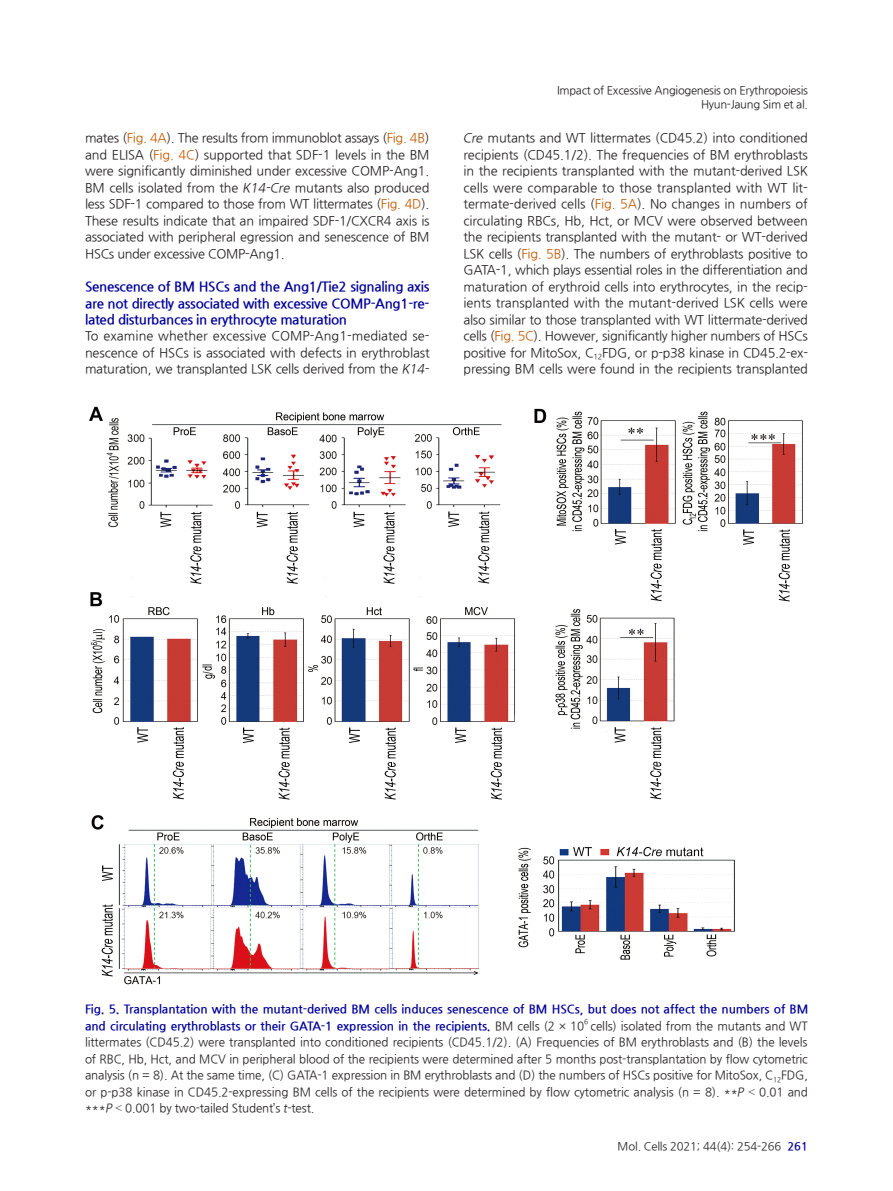
<style>
.page{position:relative;width:893px;height:1191px;background:#fff}
.page>*{position:absolute;margin:0;border:0;box-sizing:border-box;transform-origin:0 0}
.t1{font:700 13.5px/16.5px "Nanum Gothic";letter-spacing:-.025em;color:#00009a;text-align:justify}
.t2{font:12.75px/16.5px "Nanum Gothic";letter-spacing:-.015em;color:#231f20;text-align:justify}
.t3{font:12px/16.5px "Nanum Gothic";letter-spacing:-.005em;color:#231f20;text-align:justify}
.t4{font:700 12px/16.5px "Nanum Gothic";letter-spacing:-.01em;color:#00009a}
.t5{font:11.25px/13.5px "Nanum Gothic";letter-spacing:-.025em;color:#231f20;text-align:right}
.t6{font:7.05px "Nanum Gothic";color:#231f20}
.s1{color:#c35900}
.s2{font-style:italic}
.s3{font-weight:400;color:#231f20}
.s4{font-family:"Times New Roman"}
.s5{font-weight:700;color:#00009a}
</style>
<div class="page">
<img style="left:89px;top:406px;width:714px;height:579px">
<p class="t2" style="left:85px;top:130px;width:346px">mates (<span class="s1">Fig. 4A</span>). The results from immunoblot assays (<span class="s1">Fig. 4B</span>) and ELISA (<span class="s1">Fig. 4C</span>) supported that SDF-1 levels in the BM were significantly diminished under excessive COMP-Ang1.<br>BM cells isolated from the <span class="s2">K14-Cre</span> mutants also produced less SDF-1 compared to those from WT littermates (<span class="s1">Fig. 4D</span>).<br>These results indicate that an impaired SDF-1/CXCR4 axis is associated with peripheral egression and senescence of BM HSCs under excessive COMP-Ang1.</p>
<p class="t1" style="left:85px;top:279px;width:346px">Senescence of BM HSCs and the Ang1/Tie2 signaling axis are not directly associated with excessive COMP-Ang1-re&shy;lated disturbances in erythrocyte maturation</p>
<p class="t2" style="left:85px;top:328px;width:347px">To examine whether excessive COMP-Ang1-mediated se&shy;nescence of HSCs is associated with defects in erythroblast maturation, we transplanted LSK cells derived from the <span class="s2">K14-</span></p>
<p class="t5" style="left:557px;top:84px;width:252px">Impact of Excessive Angiogenesis on Erythropoiesis<br>Hyun-Jaung Sim et al.</p>
<p class="t2" style="left:463px;top:130px;width:347px"><span class="s2">Cre</span> mutants and WT littermates (CD45.2) into conditioned recipients (CD45.1/2). The frequencies of BM erythroblasts in the recipients transplanted with the mutant-derived LSK cells were comparable to those transplanted with WT lit&shy;termate-derived cells (<span class="s1">Fig. 5A</span>). No changes in numbers of circulating RBCs, Hb, Hct, or MCV were observed between the recipients transplanted with the mutant- or WT-derived LSK cells (<span class="s1">Fig. 5B</span>). The numbers of erythroblasts positive to GATA-1, which plays essential roles in the differentiation and maturation of erythroid cells into erythrocytes, in the recip&shy;ients transplanted with the mutant-derived LSK cells were also similar to those transplanted with WT littermate-derived cells (<span class="s1">Fig. 5C</span>). However, significantly higher numbers of HSCs positive for MitoSox, C<sub>12</sub>FDG, or p-p38 kinase in CD45.2-ex&shy;pressing BM cells were found in the recipients transplanted</p>
<p class="t4" style="left:85px;top:1001px;width:725px">Fig. 5. Transplantation with the mutant-derived BM cells induces senescence of BM HSCs, but does not affect the numbers of BM and circulating erythroblasts or their GATA-1 expression in the recipients. <span class="s3">BM cells (2 × 10</span></p>
<p class="t6" style="left:584px;top:1018px;width:6px">6</p>
<p class="t3" style="left:85px;top:1017px;width:724px;text-indent:505px">cells) isolated from the mutants and WT littermates (CD45.2) were transplanted into conditioned recipients (CD45.1/2). (A) Frequencies of BM erythroblasts and (B) the levels of RBC, Hb, Hct, and MCV in peripheral blood of the recipients were determined after 5 months post-transplantation by flow cytometric analysis (n = 8). At the same time, (C) GATA-1 expression in BM erythroblasts and (D) the numbers of HSCs positive for MitoSox, C<sub>12</sub>FDG, or p-p38 kinase in CD45.2-expressing BM cells of the recipients were determined by flow cytometric analysis (n = 8). **<span class="s2">P</span> <span class="s4">&lt;</span> 0.01 and ***<span class="s2">P</span> <span class="s4">&lt;</span> 0.001 by two-tailed Student’s <span class="s2">t</span>-test.</p>
<p class="t5" style="left:618px;top:1139px;width:192px">Mol. Cells 2021; 44(4): 254-266 <span class="s5">261</span></p>
</div>
